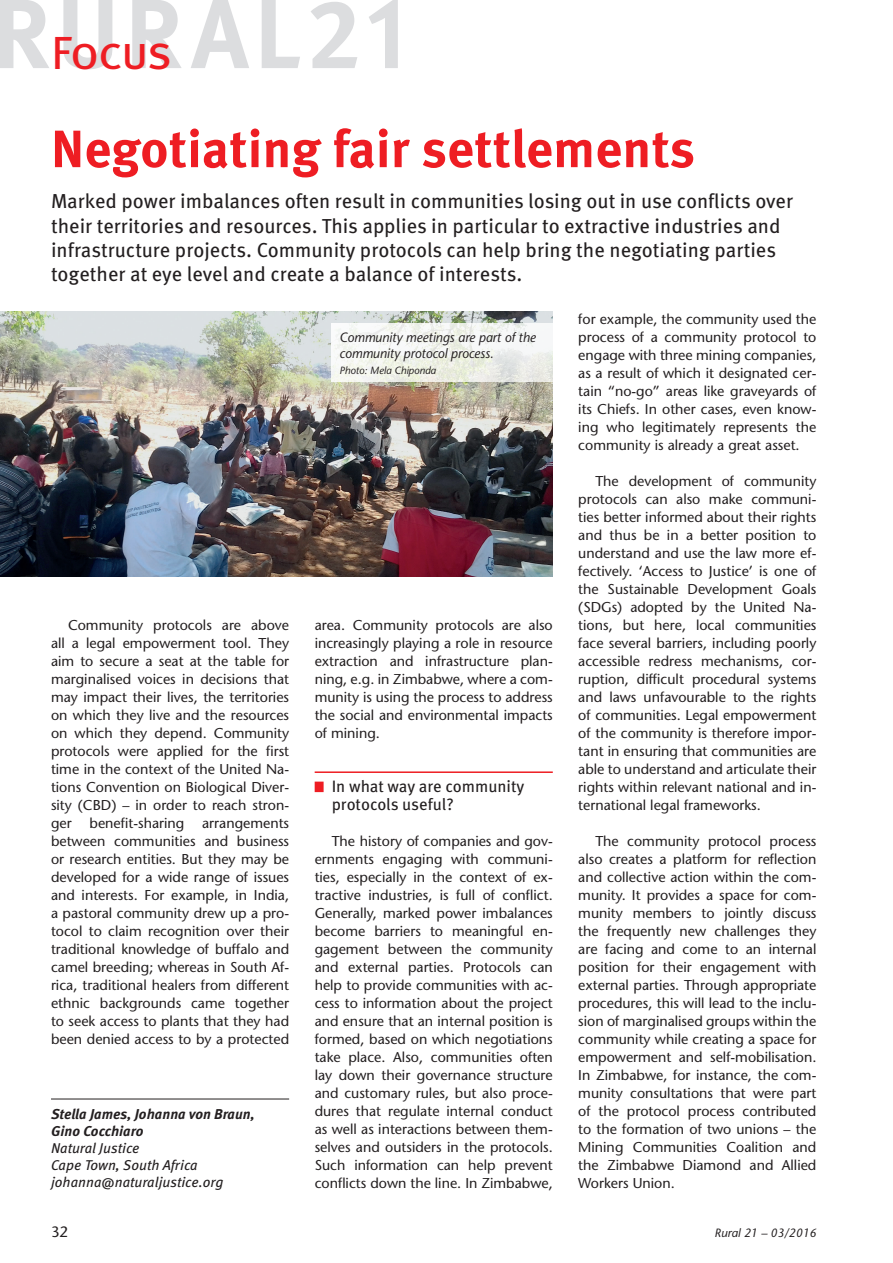
<style>
.page{position:relative;width:893px;height:1263px;background:#fff}
.page>*{position:absolute;margin:0;border:0;box-sizing:border-box;transform-origin:0 0}
.t1{font:700 52.5px "Meta Pro";color:#ee1d23}
.t2{font:46.5px "Meta Pro";letter-spacing:-.04em;color:#ee1d23}
.t3{font:20.25px/24.3px "Meta Pro";letter-spacing:-.005em;color:#231f20}
.t4{font:16.5px/18px "Meta Pro";color:#231f20}
.t5{font:500 15px "Stone Sans Std";color:#231f20}
.t6{font:500 14.25px/18px "Stone Sans Std";color:#231f20;text-align:justify}
.t7{font:italic 14.25px/17.1px "Meta Pro";color:#231f20}
.t8{font:italic 700 14.25px/17.1px "Meta Pro";color:#231f20}
.t9{font:italic 500 13.5px/15.8px "Stone Sans Std";color:#231f20;scale:.95 1}
.t10{font:italic 500 12px "Stone Sans Std";color:#231f20}
.t11{font:italic 500 10.5px "Stone Sans Std";color:#231f20}
</style>
<div class="page">
<svg style="left:0;top:0;width:398px;height:69px"></svg>
<hr style="left:315px;top:771px;width:238px;height:2px;background:#ee1d23">
<div style="left:315px;top:782px;width:9px;height:10px;background:#ee1d23"></div>
<hr style="left:51px;top:1098px;width:238px;height:1px;background:#231f20">
<img style="left:0;top:311px;width:553px;height:265px">
<svg style="left:331px;top:324px;width:222px;height:58px"></svg>
<h2 class="t2" style="left:51px;top:23px;width:123px">Focus</h2>
<h1 class="t1" style="left:51px;top:116px;width:646px">Negotiating fair settlements</h1>
<p class="t3" style="left:51px;top:190px;width:744px">Marked power imbalances often result in communities losing out in use conflicts over their territories and resources. This applies in particular to extractive industries and infrastructure projects. Community protocols can help bring the negotiating parties together at eye level and create a balance of interests.</p>
<p class="t9" style="left:340px;top:329px;width:208px">Community meetings are part of the community protocol process.</p>
<p class="t11" style="left:340px;top:364px;width:98px">Photo: Mela Chiponda</p>
<p class="t6" style="left:51px;top:616px;width:240px;text-indent:17px">Community protocols are above all a legal empowerment tool. They aim to secure a seat at the table for marginalised voices in decisions that may impact their lives, the territories on which they live and the resources on which they depend. Community protocols were applied for the first time in the context of the United Na&shy;tions Convention on Biological Diver&shy;sity (CBD) – in order to reach stron&shy;ger</p>
<p class="t6" style="left:90px;top:814px;width:96px">benefit-sharing</p>
<p class="t6" style="left:51px;top:814px;width:240px;text-indent:151px">arrangements between communities and business or research entities. But they may be developed for a wide range of issues and interests. For example, in India, a pastoral community drew up a pro&shy;tocol to claim recognition over their traditional knowledge of buffalo and camel breeding; whereas in South Af&shy;rica, traditional healers from different ethnic backgrounds came together to seek access to plants that they had been denied access to by a protected</p>
<p class="t8" style="left:51px;top:1105px;width:205px">Stella James, Johanna von Braun,<br>Gino Cocchiaro</p>
<p class="t7" style="left:51px;top:1140px;width:174px">Natural Justice<br>Cape Town, South Africa johanna@naturaljustice.org</p>
<p class="t6" style="left:315px;top:616px;width:240px">area. Community protocols are also increasingly playing a role in resource extraction and infrastructure plan&shy;ning, e.g. in Zimbabwe, where a com&shy;munity is using the process to address the social and environmental impacts of mining.</p>
<p class="t4" style="left:332px;top:778px;width:194px">In what way are community protocols useful?</p>
<p class="t6" style="left:315px;top:832px;width:240px;text-indent:17px">The history of companies and gov&shy;ernments engaging with communi&shy;ties, especially in the context of ex&shy;tractive industries, is full of conflict.<br>Generally, marked power imbalances become barriers to meaningful en&shy;gagement between the community and external parties. Protocols can help to provide communities with ac&shy;cess to information about the project and ensure that an internal position is formed, based on which negotiations take place. Also, communities often lay down their governance structure and customary rules, but also proce&shy;dures that regulate internal conduct as well as interactions between them&shy;selves and outsiders in the protocols.<br>Such information can help prevent conflicts down the line. In Zimbabwe,</p>
<p class="t6" style="left:578px;top:310px;width:240px">for example, the community used the process of a community protocol to engage with three mining companies, as a result of which it designated cer&shy;tain “no-go” areas like graveyards of its Chiefs. In other cases, even know&shy;ing who legitimately represents the community is already a great asset.</p>
<p class="t6" style="left:578px;top:472px;width:240px;text-indent:17px">The development of community protocols can also make communi&shy;ties better informed about their rights and thus be in a better position to understand and use the law more ef&shy;fectively. ‘Access to Justice’ is one of the Sustainable Development Goals (SDGs) adopted by the United Na&shy;tions, but here, local communities face several barriers, including poorly accessible redress mechanisms, cor&shy;ruption, difficult procedural systems and laws unfavourable to the rights of communities. Legal empowerment of the community is therefore impor&shy;tant in ensuring that communities are able to understand and articulate their rights within relevant national and in&shy;ternational legal frameworks.</p>
<p class="t6" style="left:578px;top:832px;width:240px;text-indent:17px">The community protocol process also creates a platform for reflection and collective action within the com&shy;munity. It provides a space for com&shy;munity members to jointly discuss the frequently new challenges they are facing and come to an internal position for their engagement with external parties. Through appropriate procedures, this will lead to the inclu&shy;sion of marginalised groups within the community while creating a space for empowerment and self-mobilisation.<br>In Zimbabwe, for instance, the com&shy;munity consultations that were part of the protocol process contributed to the formation of two unions – the Mining Communities Coalition and the Zimbabwe Diamond and Allied Workers Union.</p>
<p class="t5" style="left:51px;top:1223px;width:19px">32</p>
<p class="t10" style="left:715px;top:1226px;width:103px">Rural 21 – 03/2016</p>
</div>
